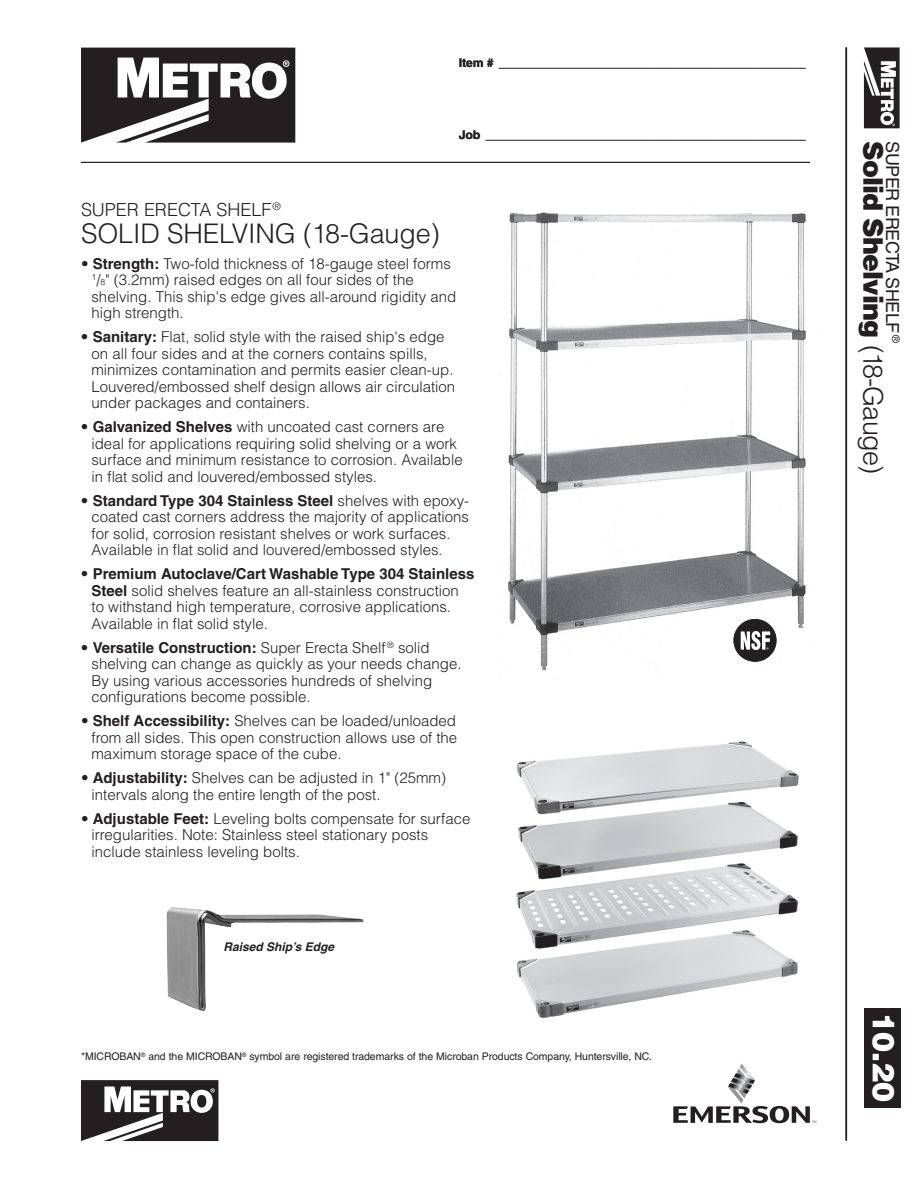
<style>
.page{position:relative;width:918px;height:1188px;background:#fff}
.page>*{position:absolute;margin:0;border:0;box-sizing:border-box;transform-origin:0 0}
.t1{font:900 30px "Helvetica";color:#fff}
.t2{font:300 27px "Helvetica";letter-spacing:-.005em;color:#231f20}
.t3{font:900 27px "Helvetica";letter-spacing:-.035em;color:#231f20}
.t4{font:300 18px "Helvetica";color:#231f20}
.t5{font:18px "Helvetica";letter-spacing:-.03em;color:#231f20}
.t6{font:300 15px/16.5px "Helvetica";color:#231f20}
.t7{font:700 12px "Helvetica";color:#231f20}
.t8{font:italic 700 12px "Helvetica";color:#231f20}
.t9{font:10.5px "Helvetica";letter-spacing:-.01em;color:#231f20}
.s1{font-weight:700}
.s2{font-size:8.7px}
.s3{font-weight:300}
</style>
<div class="page">
<svg style="left:81px;top:48px;width:214px;height:95px"></svg>
<hr style="left:81px;top:162px;width:729px;height:1px;background:#231f20">
<div style="left:864px;top:1008px;width:37px;height:100px;background:#231f20"></div>
<hr style="left:845px;top:47px;width:2px;height:1094px;background:#231f20">
<svg style="left:864px;top:47px;width:36px;height:81px"></svg>
<svg style="left:81px;top:1080px;width:137px;height:61px"></svg>
<svg style="left:673px;top:1063px;width:143px;height:60px"></svg>
<img style="left:167px;top:907px;width:196px;height:104px">
<img style="left:505px;top:212px;width:301px;height:459px">
<div style="left:734px;top:619px;width:42px;height:42px;background:#231f20;border-radius:50%"></div>
<div style="left:734px;top:619px;width:42px;height:42px;border:1px solid #231f20;border-radius:50%"></div>
<svg style="left:741px;top:631px;width:29px;height:19px"></svg>
<img style="left:516px;top:741px;width:283px;height:277px">
<p class="t7" style="left:459px;top:58px;width:348px">Item # ______________________________________________</p>
<p class="t7" style="left:459px;top:130px;width:348px">Job ________________________________________________</p>
<p class="t4" style="left:81px;top:203px;width:201px">SUPER ERECTA SHELF<sup>®</sup></p>
<h2 class="t2" style="left:81px;top:224px;width:360px">SOLID SHELVING (18-Gauge)</h2>
<p class="t6" style="left:91px;top:257px;width:366px;text-indent:-10px">• <span class="s1">Strength:</span> Two-fold thickness of 18-gauge steel forms <sup>1</sup>/<span class="s2">8</span>" (3.2mm) raised edges on all four sides of the shelving. This ship's edge gives all-around rigidity and high strength.</p>
<p class="t6" style="left:91px;top:330px;width:365px;text-indent:-10px">• <span class="s1">Sanitary:</span> Flat, solid style with the raised ship's edge on all four sides and at the corners contains spills, minimizes contamination and permits easier clean-up.<br>Louvered/embossed shelf design allows air circulation under packages and containers.</p>
<p class="t6" style="left:91px;top:420px;width:373px;text-indent:-10px">• <span class="s1">Galvanized Shelves</span> with uncoated cast corners are ideal for applications requiring solid shelving or a work surface and minimum resistance to corrosion. Available in flat solid and louvered/embossed styles.</p>
<p class="t6" style="left:91px;top:494px;width:379px;text-indent:-10px">• <span class="s1">Standard Type 304 Stainless Steel</span> shelves with epoxy&shy;coated cast corners address the majority of applications for solid, corrosion resistant shelves or work surfaces.<br>Available in flat solid and louvered/embossed styles.</p>
<p class="t6" style="left:91px;top:567px;width:384px;text-indent:-10px">• <span class="s1">Premium Autoclave/Cart Washable Type 304 Stainless Steel</span> solid shelves feature an all-stainless construction to withstand high temperature, corrosive applications.<br>Available in flat solid style.</p>
<p class="t6" style="left:92px;top:641px;width:372px;text-indent:-11px">• <span class="s1">Versatile Construction:</span> Super Erecta Shelf <sup>®</sup> solid shelving can change as quickly as your needs change.<br>By using various accessories hundreds of shelving configurations become possible.</p>
<p class="t6" style="left:92px;top:714px;width:367px;text-align:justify;text-indent:-10px">• <span class="s1">Shelf Accessibility:</span> Shelves can be loaded/unloaded from all sides. This open construction allows use of the maximum storage space of the cube.</p>
<p class="t6" style="left:92px;top:771px;width:356px;text-indent:-10px">• <span class="s1">Adjustability:</span> Shelves can be adjusted in 1" (25mm) intervals along the entire length of the post.</p>
<p class="t6" style="left:92px;top:812px;width:380px;text-indent:-10px">• <span class="s1">Adjustable Feet:</span> Leveling bolts compensate for surface irregularities. Note: Stainless steel stationary posts include stainless leveling bolts.</p>
<p class="t8" style="left:224px;top:942px;width:112px">Raised Ship’s Edge</p>
<p class="t9" style="left:81px;top:1053px;width:572px">*MICROBAN<sup>®</sup> and the MICROBAN<sup>®</sup> symbol are registered trademarks of the Microban Products Company, Huntersville, NC.</p>
<p class="t5" style="left:899px;top:141px;width:203px;rotate:90deg">SUPER ERECTA SHELF <sup>®</sup></p>
<h2 class="t3" style="left:883px;top:141px;width:334px;rotate:90deg">Solid Shelving <span class="s3">(18-Gauge)</span></h2>
<h1 class="t1" style="left:894px;top:1013px;width:90px;rotate:90deg">10.20</h1>
</div>
